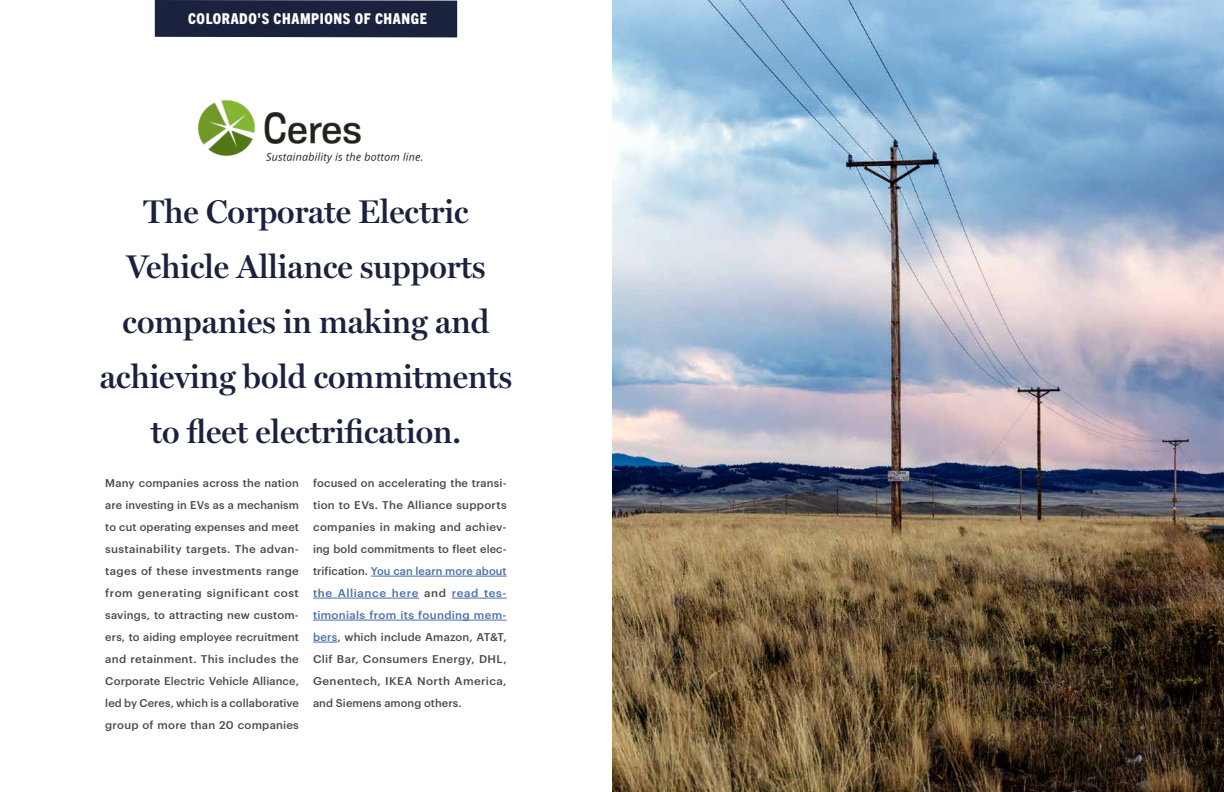
<style>
.page{position:relative;width:1224px;height:792px;background:#fff}
.page>*{position:absolute;margin:0;border:0;box-sizing:border-box;transform-origin:0 0}
.t1{font:600 33px/55px "Miller Display";color:#1a223d;text-align:center}
.t2{font:800 condensed 15px "Trade Gothic Next LT Pro";letter-spacing:.04em;color:#fff}
.t3{font:500 11px/22px "Graphik";letter-spacing:.015em;color:#4a4a49;text-align:justify}
.s1{color:#4a6eaa}
</style>
<div class="page">
<div style="left:155px;top:0;width:302px;height:37px;background:#1a223d"></div>
<hr style="left:371px;top:576px;width:136px;height:1px;background:#4a6eaa">
<hr style="left:313px;top:598px;width:106px;height:1px;background:#4a6eaa">
<hr style="left:452px;top:598px;width:55px;height:1px;background:#4a6eaa">
<hr style="left:313px;top:620px;width:194px;height:1px;background:#4a6eaa">
<svg style="left:313px;top:642px;width:24px;height:1px"></svg>
<img style="left:197px;top:100px;width:226px;height:64px">
<img style="left:612px;top:0;width:612px;height:792px">
<h2 class="t2" style="left:188px;top:8px;width:241px">COLORADO'S CHAMPIONS OF CHANGE</h2>
<h1 class="t1" style="left:100px;top:185px;width:414px">The Corporate Electric<br>Vehicle Alliance supports companies in making and achieving bold commitments to fleet electrification.</h1>
<p class="t3" style="left:105px;top:471px;width:195px">Many companies across the nation are investing in EVs as a mechanism to cut operating expenses and meet sustainability targets. The advan&shy;tages of these investments range from generating significant cost savings, to attracting new custom&shy;ers, to aiding employee recruitment and retainment. This includes the Corporate Electric Vehicle Alliance, led by Ceres, which is a collaborative group of more than 20 companies</p>
<p class="t3" style="left:313px;top:471px;width:195px">focused on accelerating the transi&shy;tion to EVs. The Alliance supports companies in making and achiev&shy;ing bold commitments to fleet elec&shy;trification. <span class="s1">You can learn more about the Alliance here</span> and <span class="s1">read tes&shy;timonials from its founding mem&shy;bers</span>, which include Amazon, AT&amp;T, Clif Bar, Consumers Energy, DHL, Genentech, IKEA North America, and Siemens among others.</p>
</div>
